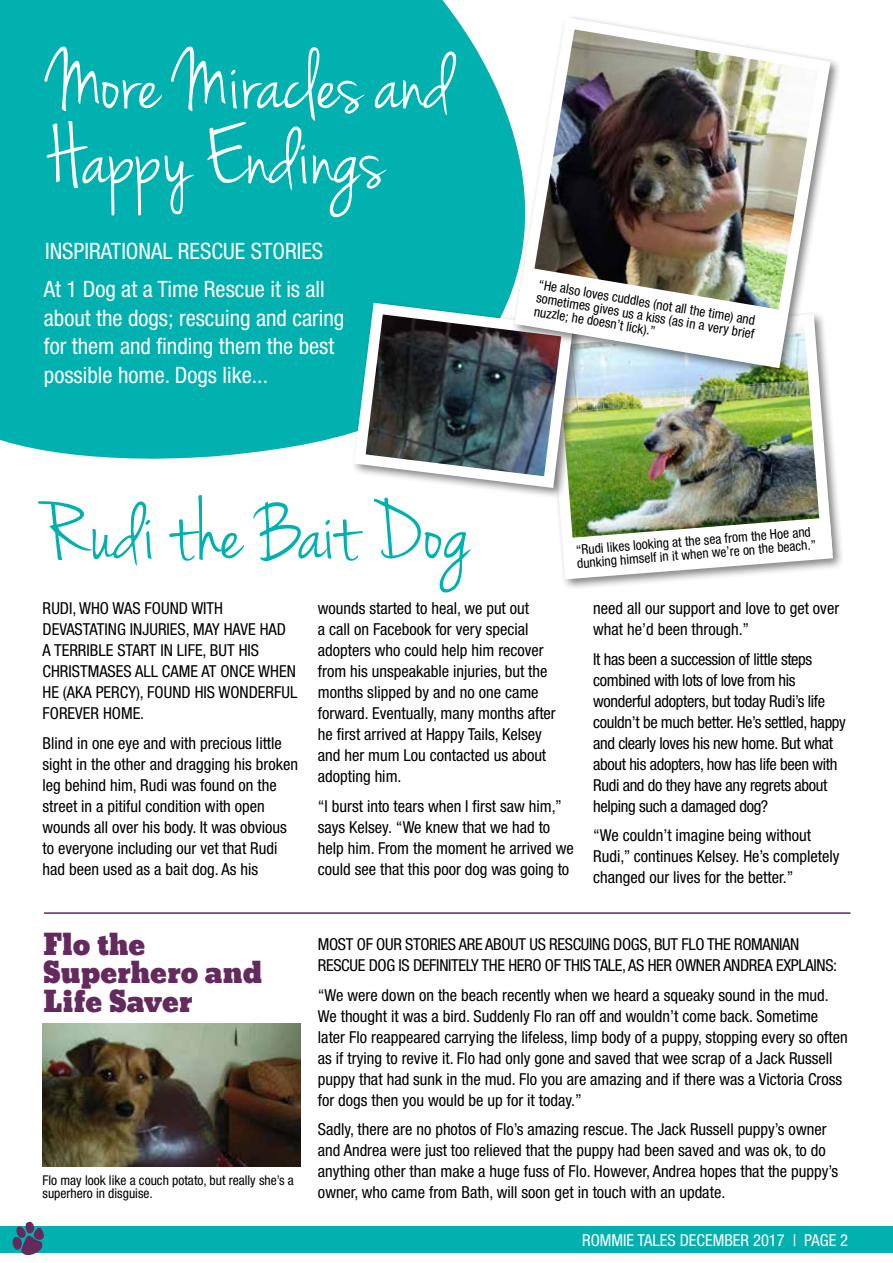
<style>
.page{position:relative;width:893px;height:1263px;background:#fff}
.page>*{position:absolute;margin:0;border:0;box-sizing:border-box;transform-origin:0 0}
.t1{font:88.05px "Jenna Sue";color:#00b1b0}
.t2{font:87.75px/75px "Jenna Sue";color:#fff}
.t3{font:27.9px/28.5px "Bevan";color:#642a5e}
.t4{font:condensed 22.65px/28.8px "Helvetica Neue LT Std";color:#fff}
.t5{font:condensed 16.5px/21px "Helvetica Neue LT Std";color:#000}
.t6{font:condensed 16.5px/21px "Helvetica Neue LT Std";letter-spacing:-.02em;color:#000}
.t7{font:condensed 16.5px "Helvetica Neue LT Std";color:#fff}
.t8{font:condensed 13.5px/13.4px "Helvetica Neue LT Std";color:#000}
</style>
<div class="page">
<img style="left:558px;top:380px;width:281px;height:205px">
<div style="left:0;top:1226px;width:893px;height:27px;background:#00b1af"></div>
<div style="left:0;top:0;width:640px;height:463px;background:#00b1b0"></div>
<div style="left:350px;top:299px;width:235px;height:201px;background:#000;opacity:.5"></div>
<img style="left:348px;top:297px;width:231px;height:197px">
<div style="left:511px;top:14px;width:332px;height:366px;background:#000;opacity:.5"></div>
<img style="left:508px;top:11px;width:329px;height:363px">
<img style="left:523px;top:268px;width:263px;height:97px">
<svg style="left:571px;top:517px;width:261px;height:56px"></svg>
<svg style="left:12px;top:1221px;width:32px;height:35px"></svg>
<img style="left:43px;top:1024px;width:257px;height:142px">
<hr style="left:44px;top:912px;width:806px;height:2px;background:#642a5e">
<h2 class="t2" style="left:48px;top:50px;width:406px">More Miracles and<br>Happy Endings</h2>
<h3 class="t4" style="left:45px;top:237px;width:11px">INSPIRATIONAL</h3>
<h3 class="t4" style="left:178px;top:237px;width:12px">RESCUE</h3>
<h3 class="t4" style="left:44px;top:232px;width:282px;line-height:37.5px;text-indent:207px">STORIES<br>At 1 Dog at a Time Rescue it is all</h3>
<h3 class="t4" style="left:44px;top:303px;width:302px">about the dogs; rescuing and caring for them and finding them the best possible home. Dogs like...</h3>
<h1 class="t1" style="left:43px;top:482px;width:430px">Rudi the Bait Dog</h1>
<p class="t8" style="left:539px;top:278px;width:225px;rotate:9deg">“He also loves cuddles (notallthe time) and sometimes gives us a kiss (as in a very brief nuzzle; he doesn’tlick).”</p>
<p class="t8" style="left:575px;top:542px;width:241px;rotate:-4deg">“Rudi likes looking atthe sea from the Hoe and dunking himselfin itwhen we’re on the beach.”</p>
<p class="t5" style="left:43px;top:598px;width:256px">Rudi, who was found with devastating inj uries, may have had a terrible start in life, but his<br>Christmases all came at once when he (AKA Percy), found his wonderful forever home.</p>
<p class="t5" style="left:43px;top:732px;width:257px">Blind in one eye and with precious little sight in the other and dragging his broken leg behind him, Rudi was found on the street in a pitiful condition with open wounds all over his body. It was obvious to everyone including our vet that Rudi had been used as a bait dog. As his</p>
<p class="t5" style="left:318px;top:598px;width:239px">wounds started to heal, we put out<br>a call on Facebook for very special adopters who could help him recover from his unspeakable injuries, but the months slipped by and no one came forward. Eventually, many months after he first arrived at Happy Tails, Kelsey and her mum Lou contacted us about adopting him.</p>
<p class="t5" style="left:318px;top:795px;width:257px">“I burst into tears when I first saw him,” says Kelsey. “We knew that we had to help him. From the moment he arrived we could see that this poor dog was going to</p>
<p class="t5" style="left:593px;top:598px;width:248px">need all our support and love to get over what he’d been through.”</p>
<p class="t6" style="left:593px;top:648px;width:254px">It has been a succession of little steps combined with lots of love from his wonderful adopters, but today Rudi’s life couldn’t be much better. He’s settled, happy and clearly loves his new home. But what about his adopters, how has life been with Rudi and do they have any regrets about helping such a damaged dog?</p>
<p class="t5" style="left:593px;top:825px;width:248px">“We couldn’t imagine being without<br>Rudi,” continues Kelsey. He’s completely changed our lives for the better.”</p>
<h3 class="t3" style="left:43px;top:930px;width:221px">Flo the<br>Superhero and<br>Life Saver</h3>
<p class="t6" style="left:318px;top:933px;width:521px">Most of our stories are about us rescuing dogs, but Flo the Romanian rescue dog is definitely the hero of this tale, as her owner Andrea explains:</p>
<p class="t5" style="left:318px;top:984px;width:531px">“We were down on the beach recently when we heard a squeaky sound in the mud.<br>We thought it was a bird. Suddenly Flo ran off and wouldn’t come back. Sometime later Flo reappeared carrying the lifeless, limp body of a puppy, stopping every so often as if trying to revive it. Flo had only gone and saved that wee scrap of a Jack Russell puppy that had sunk in the mud. Flo you are amazing and if there was a Victoria Cross for dogs then you would be up for it today.”</p>
<p class="t5" style="left:318px;top:1118px;width:522px">Sadly, there are no photos of Flo’s amazing rescue. The Jack Russell puppy’s owner and Andrea were just too relieved that the puppy had been saved and was ok, to do anything other than make a huge fuss of Flo. However, Andrea hopes that the puppy’s owner, who came from Bath, will soon get in touch with an update.</p>
<p class="t8" style="left:43px;top:1173px;width:253px">Flo may look like a couch potato, but really she’s a superhero in disguise.</p>
<p class="t7" style="left:582px;top:1230px;width:10px">ROMMIE</p>
<p class="t7" style="left:638px;top:1230px;width:9px">TALES</p>
<p class="t7" style="left:680px;top:1230px;width:10px">DECEMBER</p>
<p class="t7" style="left:753px;top:1230px;width:60px">2017 | PAGE</p>
<p class="t7" style="left:840px;top:1230px;width:9px">2</p>
</div>
